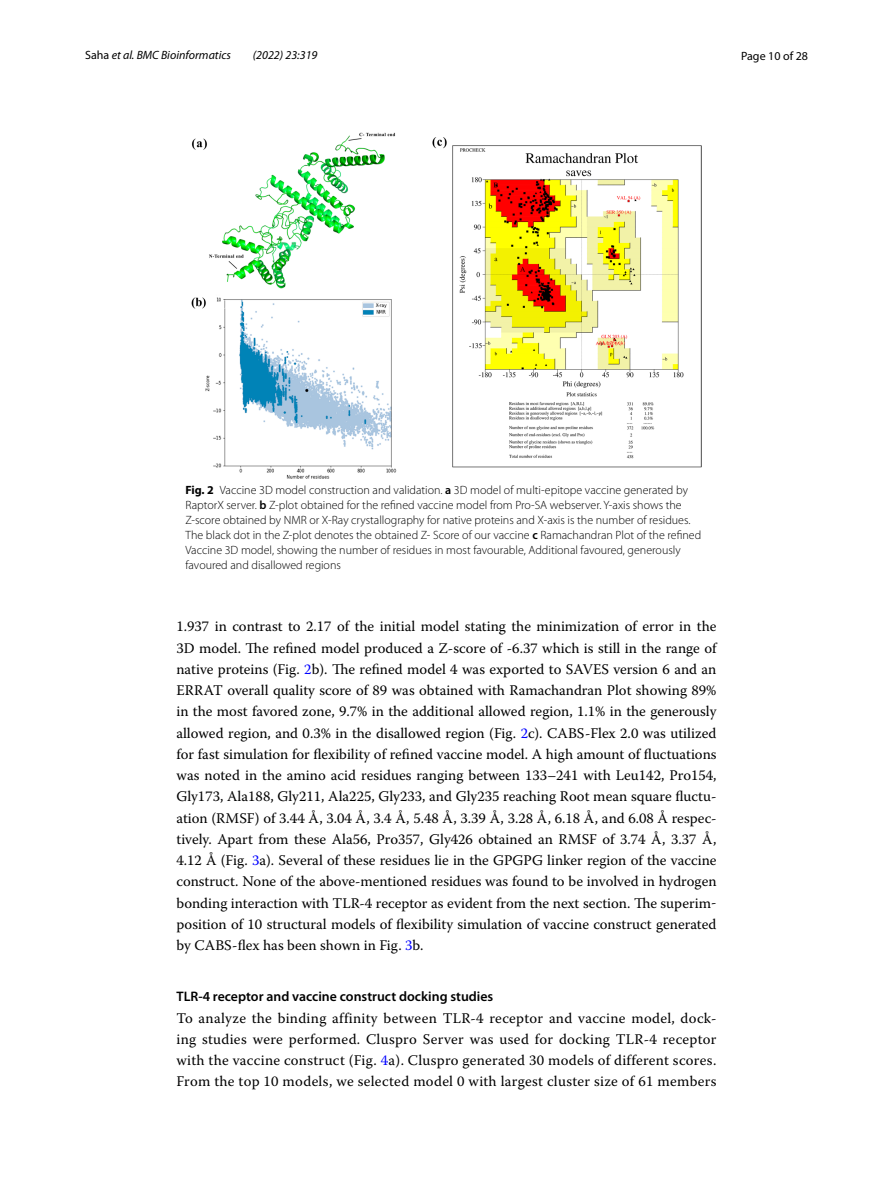
<style>
.page{position:relative;width:893px;height:1187px;background:#fff}
.page>*{position:absolute;margin:0;border:0;box-sizing:border-box;transform-origin:0 0}
.t1{font:14.7px/21.3px "Warnock Pro";letter-spacing:.015em;color:#000;text-align:justify}
.t2{font:600 13.8px "Myriad Pro";color:#000}
.t3{font:300 12px/15px "Myriad Pro";color:#000}
.t4{font:italic 12px "Myriad Pro";color:#000}
.t5{font:12px "Myriad Pro";color:#000}
.s1{font-style:normal}
.s2{font-weight:700}
.s3{font-weight:600}
.s4{color:#00f}
</style>
<div class="page">
<img style="left:191px;top:133px;width:511px;height:345px">
<p class="t4" style="left:85px;top:48px;width:147px"><span class="s1">Saha</span> et al. BMC Bioinformatics</p>
<p class="t4" style="left:253px;top:48px;width:66px">(2022) 23:319</p>
<p class="t5" style="left:741px;top:48px;width:68px">Page 10 of 28</p>
<p class="t3" style="left:185px;top:482px;width:517px"><span class="s2">Fig. 2</span> Vaccine 3D model construction and validation. <span class="s3">a</span> 3D model of multi-epitope vaccine generated by RaptorX server. <span class="s3">b</span> Z-plot obtained for the refined vaccine model from Pro-SA webserver. Y-axis shows the Z-score obtained by NMR or X-Ray crystallography for native proteins and X-axis is the number of residues.<br>The black dot in the Z-plot denotes the obtained Z- Score of our vaccine <span class="s3">c</span> Ramachandran Plot of the refined Vaccine 3D model, showing the number of residues in most favourable, Additional favoured, generously favoured and disallowed regions</p>
<p class="t1" style="left:176px;top:615px;width:542px">1.937 in contrast to 2.17 of the initial model stating the minimization of error in the 3D model. The refined model produced a Z-score of -6.37 which is still in the range of native proteins (Fig. <span class="s4">2</span>b). The refined model 4 was exported to SAVES version 6 and an ERRAT overall quality score of 89 was obtained with Ramachandran Plot showing 89% in the most favored zone, 9.7% in the additional allowed region, 1.1% in the generously allowed region, and 0.3% in the disallowed region (Fig. <span class="s4">2</span>c). CABS-Flex 2.0 was utilized for fast simulation for flexibility of refined vaccine model. A high amount of fluctuations was noted in the amino acid residues ranging between 133–241 with Leu142, Pro154, Gly173, Ala188, Gly211, Ala225, Gly233, and Gly235 reaching Root mean square fluctu&shy;ation (RMSF) of 3.44 Å, 3.04 Å, 3.4 Å, 5.48 Å, 3.39 Å, 3.28 Å, 6.18 Å, and 6.08 Å respec&shy;tively. Apart from these Ala56, Pro357, Gly426 obtained an RMSF of 3.74 Å, 3.37 Å, 4.12 Å (Fig. <span class="s4">3</span>a). Several of these residues lie in the GPGPG linker region of the vaccine construct. None of the above-mentioned residues was found to be involved in hydrogen bonding interaction with TLR-4 receptor as evident from the next section. The superim&shy;position of 10 structural models of flexibility simulation of vaccine construct generated by CABS-flex has been shown in Fig. <span class="s4">3</span>b.</p>
<p class="t2" style="left:176px;top:987px;width:318px">TLR‑4 receptor and vaccine construct docking studies</p>
<p class="t1" style="left:176px;top:1006px;width:542px">To analyze the binding affinity between TLR-4 receptor and vaccine model, dock&shy;ing studies were performed. Cluspro Server was used for docking TLR-4 receptor with the vaccine construct (Fig. <span class="s4">4</span>a). Cluspro generated 30 models of different scores.<br>From the top 10 models, we selected model 0 with largest cluster size of 61 members</p>
</div>
